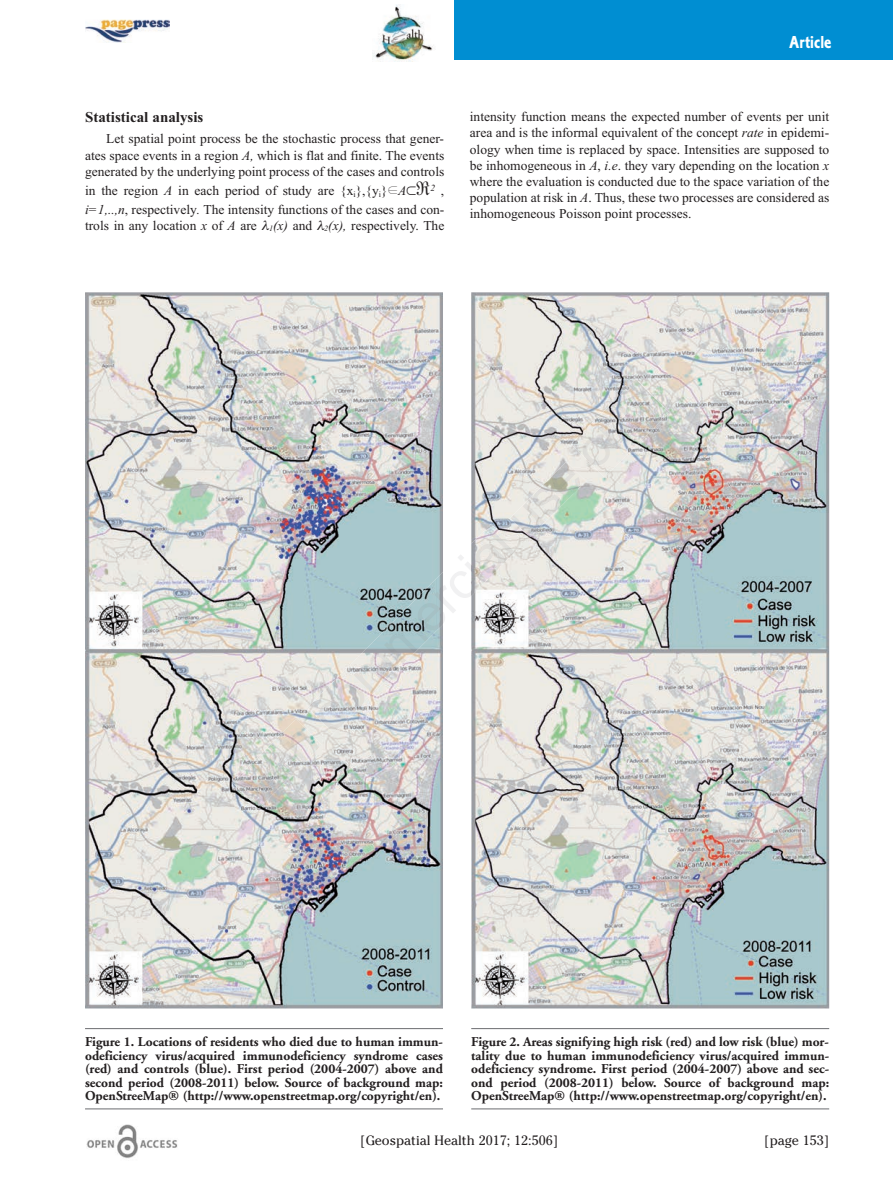
<style>
.page{position:relative;width:893px;height:1191px;background:#fff}
.page>*{position:absolute;margin:0;border:0;box-sizing:border-box;transform-origin:0 0}
.t1{font:18px "Corinthian Bold Condensed Plain";color:#fff}
.t2{font:700 15px "Times New Roman";color:#231f20}
.t3{font:13.5px/16.2px "Times New Roman";color:#231f20;text-align:justify}
.t4{font:700 13.5px/13.5px "Adobe Garamond";color:#231f20;text-align:justify}
.t5{font:13.5px "Cheltenham";color:#231f20}
.s1{font-style:italic}
.s2{font-family:"Ping Fang SC";font-weight:200}
</style>
<div class="page">
<div style="left:454px;top:0;width:439px;height:60px;background:#008ed2"></div>
<img style="left:373px;top:5px;width:60px;height:57px">
<img style="left:85px;top:19px;width:85px;height:24px">
<img style="left:86px;top:1124px;width:92px;height:35px">
<hr style="left:85px;top:1028px;width:358px;height:1px;background:#6c6d70">
<hr style="left:85px;top:1108px;width:358px;height:1px;background:#6c6d70">
<img style="left:85px;top:292px;width:358px;height:716px">
<hr style="left:471px;top:1028px;width:358px;height:1px;background:#6c6d70">
<hr style="left:471px;top:1108px;width:358px;height:1px;background:#6c6d70">
<img style="left:471px;top:292px;width:358px;height:716px">
<img style="left:232px;top:718px;width:90px;height:90px">
<img style="left:308px;top:572px;width:135px;height:161px">
<img style="left:471px;top:523px;width:46px;height:73px">
<img style="left:510px;top:462px;width:76px;height:75px">
<img style="left:571px;top:379px;width:98px;height:98px">
<p class="t2" style="left:85px;top:108px;width:120px">Statistical analysis</p>
<p class="t3" style="left:85px;top:131px;width:361px;text-indent:21px">Let spatial point process be the stochastic process that gener&shy;ates space events in a region <span class="s1">A,</span> which is flat and finite. The events generated by the underlying point process of the cases and controls</p>
<p class="t3" style="left:85px;top:181px;width:361px;line-height:18.3px">in the region <span class="s1">A</span> in each period of study are {x<sub>i</sub>},{y<sub>i</sub>}<span class="s2">∈</span><span class="s1">A</span>⊂ <sup>2</sup> , <span class="s1">i=1,..,n</span>, respectively<span class="s1">.</span> The intensity functions of the cases and con-</p>
<p class="t3" style="left:85px;top:217px;width:361px">trols in any location <span class="s1">x</span> of <span class="s1">A</span> are ●<sub>1</sub><span class="s1">(x)</span> and ●<sub>2</sub><span class="s1">(x),</span> respectively. The</p>
<h1 class="t1" style="left:789px;top:36px;width:44px">Article</h1>
<p class="t3" style="left:470px;top:108px;width:361px">intensity function means the expected number of events per unit area and is the informal equivalent of the concept <span class="s1">rate</span> in epidemi&shy;ology when time is replaced by space. Intensities are supposed to be inhomogeneous in <span class="s1">A</span>, <span class="s1">i.e</span>. they vary depending on the location <span class="s1">x </span>where the evaluation is conducted due to the space variation of the population at risk in <span class="s1">A</span>. Thus, these two processes are considered as inhomogeneous Poisson point processes.</p>
<p class="t4" style="left:85px;top:1036px;width:359px">Figure 1. Locations of residents who died due to human immun&shy;odeficiency virus/acquired immunodeficiency syndrome cases (red) and controls (blue). First period (2004-2007) above and second period (2008-2011) below. Source of background map:<br>OpenStreeMap® (http://www.openstreetmap.org/copyright/en).</p>
<p class="t4" style="left:471px;top:1036px;width:359px">Figure 2. Areas signifying high risk (red) and low risk (blue) mor&shy;tality due to human immunodeficiency virus/acquired immun&shy;odeficiency syndrome. First period (2004-2007) above and sec&shy;ond period (2008-2011) below. Source of background map:<br>OpenStreeMap® (http://www.openstreetmap.org/copyright/en).</p>
<p class="t5" style="left:360px;top:1132px;width:199px">[Geospatial Health 2017; 12:506]</p>
<p class="t5" style="left:764px;top:1132px;width:66px">[page 153]</p>
</div>
